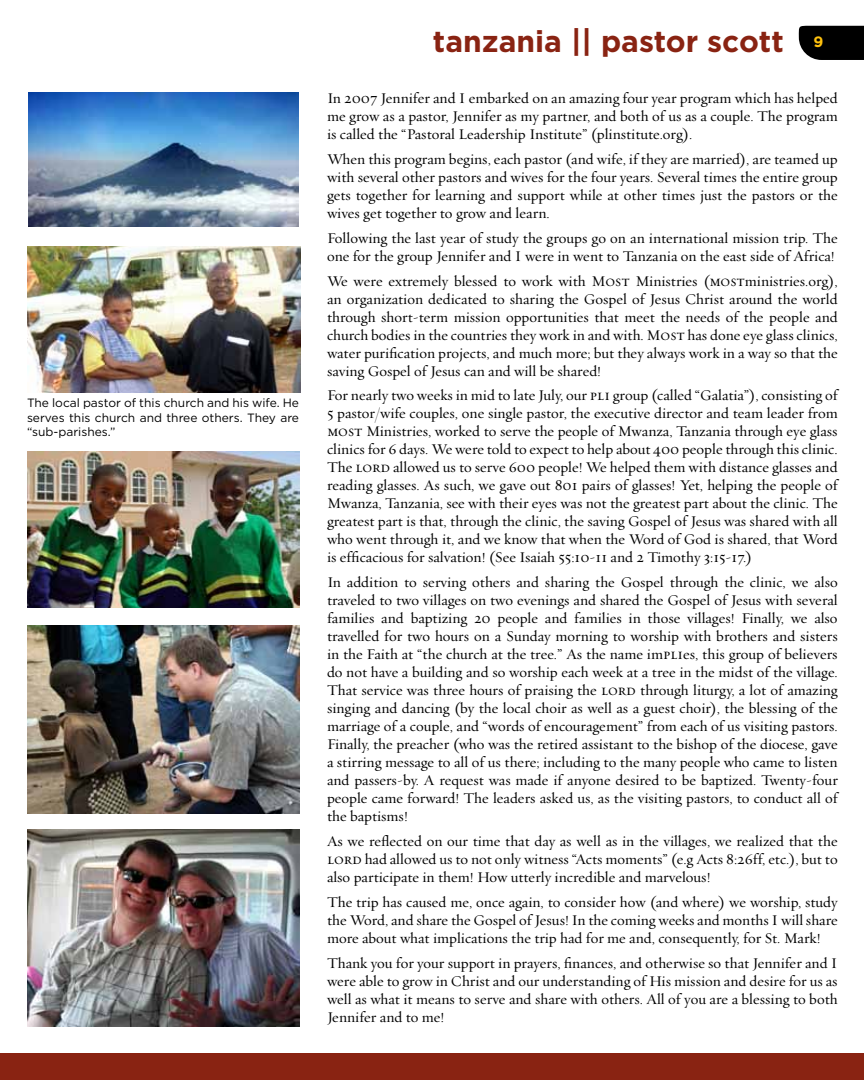
<style>
.page{position:relative;width:864px;height:1080px;background:#fff}
.page>*{position:absolute;margin:0;border:0;box-sizing:border-box;transform-origin:0 0}
.t1{font:700 30px "Gotham";color:#892312}
.t2{font:15px/18px "Requiem Text";color:#000;text-align:justify}
.t3{font:12px/14.4px "Gotham";color:#000;text-align:justify}
.s1{font-family:"Requiem Text Small Caps"}
</style>
<div class="page">
<svg style="left:798px;top:26px;width:66px;height:34px;background:#101010"></svg>
<div style="left:0;top:1053px;width:864px;height:27px;background:#892312"></div>
<img style="left:28px;top:93px;width:271px;height:133px">
<img style="left:27px;top:246px;width:273px;height:146px">
<img style="left:27px;top:452px;width:272px;height:156px">
<img style="left:27px;top:625px;width:272px;height:188px">
<img style="left:27px;top:830px;width:272px;height:197px">
<p class="t3" style="left:27px;top:396px;width:274px">The local pastor of this church and his wife. He serves this church and three others. They are “sub-parishes.”</p>
<h1 class="t1" style="left:433px;top:24px;width:392px">tanzania || pastor scott <sup>9</sup></h1>
<p class="t2" style="left:327px;top:89px;width:512px">In 2007 Jennifer and I embarked on an amazing four year program which has helped me grow as a pastor, Jennifer as my partner, and both of us as a couple. The program is called the “Pastoral Leadership Institute” (plinstitute.org).</p>
<p class="t2" style="left:327px;top:150px;width:512px">When this program begins, each pastor (and wife, if they are married), are teamed up with several other pastors and wives for the four years. Several times the entire group gets together for learning and support while at other times just the pastors or the wives get together to grow and learn.</p>
<p class="t2" style="left:327px;top:229px;width:512px">Following the last year of study the groups go on an international mission trip. The one for the group Jennifer and I were in went to Tanzania on the east side of Africa!</p>
<p class="t2" style="left:327px;top:271px;width:512px">We were extremely blessed to work with <span class="s1">Most</span> Ministries (<span class="s1">most</span>ministries.org), an organization dedicated to sharing the Gospel of Jesus Christ around the world through short-term mission opportunities that meet the needs of the people and church bodies in the countries they work in and with. <span class="s1">Most</span> has done eye glass clinics, water purification projects, and much more; but they always work in a way so that the saving Gospel of Jesus can and will be shared!</p>
<p class="t2" style="left:327px;top:386px;width:512px">For nearly two weeks in mid to late July, our <span class="s1">pli</span> group (called “Galatia”), consisting of 5 pastor/wife couples, one single pastor, the executive director and team leader from <span class="s1">most</span> Ministries, worked to serve the people of Mwanza, Tanzania through eye glass clinics for 6 days. We were told to expect to help about 400 people through this clinic.<br>The <span class="s1">lord</span> allowed us to serve 600 people! We helped them with distance glasses and reading glasses. As such, we gave out 801 pairs of glasses! Yet, helping the people of Mwanza, Tanzania, see with their eyes was not the greatest part about the clinic. The greatest part is that, through the clinic, the saving Gospel of Jesus was shared with all who went through it, and we know that when the Word of God is shared, that Word is efficacious for salvation! (See Isaiah 55:10-11 and 2 Timothy 3:15-17.)</p>
<p class="t2" style="left:327px;top:573px;width:512px">In addition to serving others and sharing the Gospel through the clinic, we also traveled to two villages on two evenings and shared the Gospel of Jesus with several families and baptizing 20 people and families in those villages! Finally, we also travelled for two hours on a Sunday morning to worship with brothers and sisters in the Faith at “the church at the tree.” As the name im<span class="s1">pli</span>es, this group of believers do not have a building and so worship each week at a tree in the midst of the village.<br>That service was three hours of praising the <span class="s1">lord</span> through liturgy, a lot of amazing singing and dancing (by the local choir as well as a guest choir), the blessing of the marriage of a couple, and “words of encouragement” from each of us visiting pastors.<br>Finally, the preacher (who was the retired assistant to the bishop of the diocese, gave a stirring message to all of us there; including to the many people who came to listen and passers-by. A request was made if anyone desired to be baptized. Twenty-four people came forward! The leaders asked us, as the visiting pastors, to conduct all of the baptisms!</p>
<p class="t2" style="left:327px;top:832px;width:512px">As we reflected on our time that day as well as in the villages, we realized that the <span class="s1">lord</span> had allowed us to not only witness “Acts moments” (e.g Acts 8:26ff, etc.), but to also participate in them! How utterly incredible and marvelous!</p>
<p class="t2" style="left:327px;top:892px;width:512px">The trip has caused me, once again, to consider how (and where) we worship, study the Word, and share the Gospel of Jesus! In the coming weeks and months I will share more about what implications the trip had for me and, consequently, for St. Mark!</p>
<p class="t2" style="left:327px;top:953px;width:512px">Thank you for your support in prayers, finances, and otherwise so that Jennifer and I were able to grow in Christ and our understanding of His mission and desire for us as well as what it means to serve and share with others. All of you are a blessing to both Jennifer and to me!</p>
</div>
